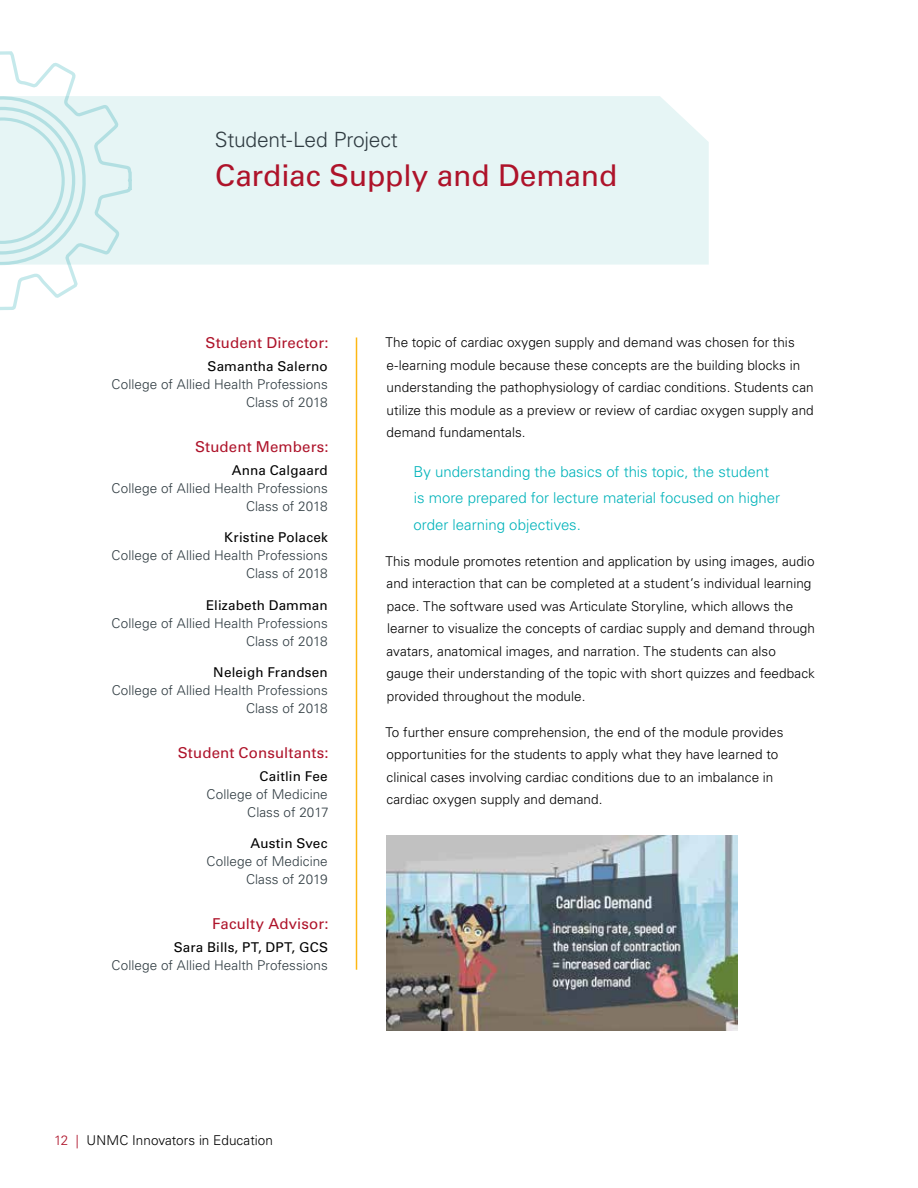
<style>
.page{position:relative;width:918px;height:1188px;background:#fff}
.page>*{position:absolute;margin:0;border:0;box-sizing:border-box;transform-origin:0 0}
.t1{font:30px "Univers LT Std";letter-spacing:-.005em;color:#ae132a}
.t2{font:300 21px "Univers LT Std";letter-spacing:-.01em;color:#303c42}
.t3{font:300 15px/26.2px "Univers LT Std";color:#00b3ba}
.t4{font:15px "Univers LT Std";letter-spacing:.01em;color:#ae132a}
.t5{font:300 13.5px/22.5px "Univers LT Std";letter-spacing:.005em;color:#000}
.t6{font:300 13.5px/18px "Univers LT Std";letter-spacing:.005em;color:#303c42;text-align:right}
.t7{font:13.5px "Univers LT Std";letter-spacing:.01em;color:#000}
.s1{color:#ae132a}
</style>
<div class="page">
<div style="left:134px;top:96px;width:575px;height:169px;background:#e6f5f5"></div>
<svg style="left:0;top:51px;width:134px;height:259px"></svg>
<img style="left:386px;top:835px;width:351px;height:196px">
<hr style="left:356px;top:338px;width:1px;height:632px;background:#fdb714">
<h2 class="t2" style="left:215px;top:127px;width:185px">Student-Led Project</h2>
<h1 class="t1" style="left:215px;top:157px;width:404px">Cardiac Supply and Demand</h1>
<p class="t4" style="left:206px;top:334px;width:124px">Student Director:</p>
<p class="t7" style="left:208px;top:358px;width:122px">Samantha Salerno</p>
<p class="t6" style="left:112px;top:375px;width:218px">College of Allied Health Professions<br>Class of 2018</p>
<p class="t4" style="left:195px;top:438px;width:135px">Student Members:</p>
<p class="t7" style="left:232px;top:462px;width:98px">Anna Calgaard</p>
<p class="t6" style="left:112px;top:479px;width:218px">College of Allied Health Professions<br>Class of 2018</p>
<p class="t7" style="left:224px;top:529px;width:105px">Kristine Polacek</p>
<p class="t6" style="left:112px;top:546px;width:218px">College of Allied Health Professions<br>Class of 2018</p>
<p class="t7" style="left:206px;top:597px;width:123px">Elizabeth Damman</p>
<p class="t6" style="left:112px;top:614px;width:218px">College of Allied Health Professions<br>Class of 2018</p>
<p class="t7" style="left:213px;top:664px;width:116px">Neleigh Frandsen</p>
<p class="t6" style="left:112px;top:681px;width:218px">College of Allied Health Professions<br>Class of 2018</p>
<p class="t4" style="left:178px;top:744px;width:152px">Student Consultants:</p>
<p class="t7" style="left:260px;top:768px;width:70px">Caitlin Fee</p>
<p class="t6" style="left:207px;top:785px;width:124px">College of Medicine<br>Class of 2017</p>
<p class="t7" style="left:251px;top:835px;width:79px">Austin Svec</p>
<p class="t6" style="left:207px;top:852px;width:123px">College of Medicine<br>Class of 2019</p>
<p class="t4" style="left:212px;top:915px;width:118px">Faculty Advisor:</p>
<p class="t7" style="left:174px;top:939px;width:156px">Sara Bills, PT, DPT, GCS</p>
<p class="t6" style="left:112px;top:956px;width:218px">College of Allied Health Professions</p>
<p class="t5" style="left:385px;top:331px;width:430px">The topic of cardiac oxygen supply and demand was chosen for this e-learning module because these concepts are the building blocks in understanding the pathophysiology of cardiac conditions. Students can utilize this module as a preview or review of cardiac oxygen supply and demand fundamentals.</p>
<p class="t3" style="left:413px;top:459px;width:368px">By understanding the basics of this topic, the student is more prepared for lecture material focused on higher order learning objectives.</p>
<p class="t5" style="left:385px;top:550px;width:431px">This module promotes retention and application by using images, audio and interaction that can be completed at a student’s individual learning pace. The software used was Articulate Storyline, which allows the learner to visualize the concepts of cardiac supply and demand through avatars, anatomical images, and narration. The students can also gauge their understanding of the topic with short quizzes and feedback provided throughout the module.</p>
<p class="t5" style="left:385px;top:721px;width:400px">To further ensure comprehension, the end of the module provides opportunities for the students to apply what they have learned to clinical cases involving cardiac conditions due to an imbalance in cardiac oxygen supply and demand.</p>
<p class="t5" style="left:54px;top:1128px;width:221px"><span class="s1">12 |</span> UNMC Innovators in Education</p>
</div>
